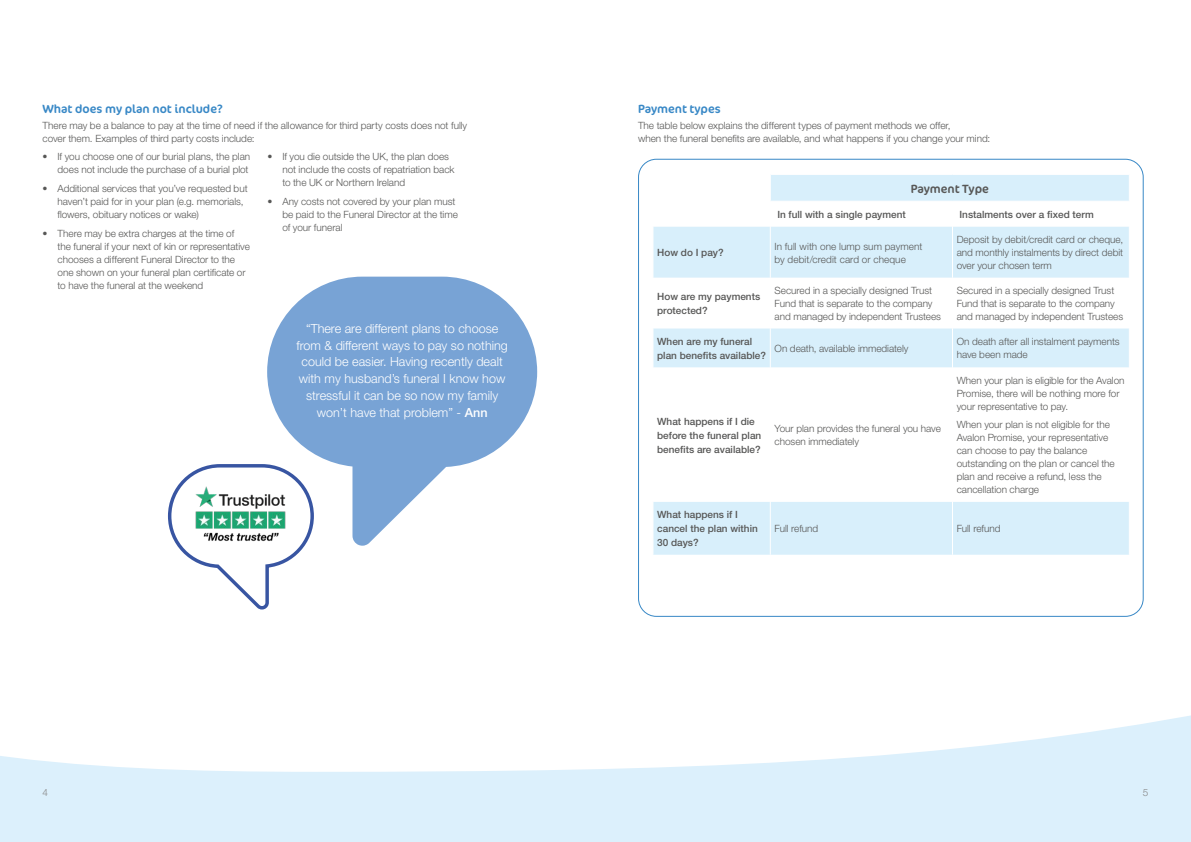
<style>
.page{position:relative;width:1191px;height:842px;background:#fff}
.page>*{position:absolute;margin:0;border:0;box-sizing:border-box;transform-origin:0 0}
.t1{font:300 12.6px/16.8px "Helvetica Neue";color:#fff;text-align:center}
.t2{font:12px "Cocon Pro";color:#3888c6}
.t3{font:12px "Cocon Pro";color:#575756}
.t4{font:300 10px/13px "Helvetica Neue";letter-spacing:-.005em;color:#575756}
.t5{font:500 10px/14px "Helvetica Neue";color:#575756}
.t6{font:300 10px "Helvetica Neue";color:#878787}
.s1{font-weight:500}
</style>
<div class="page">
<svg style="left:0;top:715px;width:1191px;height:127px;fill:#dcf0fc"></svg>
<svg style="left:168px;top:464px;width:137px;height:146px"></svg>
<img style="left:190px;top:483px;width:102px;height:64px">
<svg style="left:653px;top:175px;width:475px;height:380px"></svg>
<hr style="left:652px;top:201px;width:118px;height:1px;background:#fff">
<hr style="left:952px;top:201px;width:177px;height:1px;background:#fff">
<svg style="left:1128px;top:175px;width:1px;height:26px"></svg>
<hr style="left:770px;top:201px;width:182px;height:1px;background:#fff">
<svg style="left:770px;top:175px;width:1px;height:52px"></svg>
<svg style="left:952px;top:202px;width:1px;height:25px"></svg>
<hr style="left:770px;top:227px;width:1px;height:51px;background:#fff">
<hr style="left:952px;top:227px;width:1px;height:51px;background:#fff">
<hr style="left:770px;top:278px;width:1px;height:50px;background:#fff">
<hr style="left:952px;top:278px;width:1px;height:50px;background:#fff">
<hr style="left:770px;top:328px;width:1px;height:39px;background:#fff">
<hr style="left:952px;top:328px;width:1px;height:39px;background:#fff">
<hr style="left:770px;top:367px;width:1px;height:135px;background:#fff">
<hr style="left:952px;top:367px;width:1px;height:135px;background:#fff">
<hr style="left:770px;top:502px;width:1px;height:53px;background:#fff">
<hr style="left:952px;top:502px;width:1px;height:53px;background:#fff">
<svg style="left:267px;top:277px;width:270px;height:269px;fill:#78a3d5"></svg>
<p class="t2" style="left:43px;top:101px;width:182px">What does my plan not include?</p>
<p class="t4" style="left:43px;top:118px;width:426px">There may be a balance to pay at the time of need if the allowance for third party costs does not fully cover them. Examples of third party costs include:</p>
<p class="t4" style="left:43px;top:150px;width:209px;text-align:right">• If you choose one of our burial plans, the plan does not include the purchase of a burial plot</p>
<p class="t4" style="left:58px;top:182px;width:192px;text-indent:-15px">• Additional services that you’ve requested but haven’t paid for in your plan (e.g. memorials, flowers, obituary notices or wake)</p>
<p class="t4" style="left:58px;top:226px;width:194px;text-indent:-15px">• There may be extra charges at the time of the funeral if your next of kin or representative chooses a different Funeral Director to the one shown on your funeral plan certificate or to have the funeral at the weekend</p>
<p class="t4" style="left:282px;top:150px;width:174px;text-indent:-15px">• If you die outside the UK, the plan does not include the costs of repatriation back to the UK or Northern Ireland</p>
<p class="t4" style="left:282px;top:195px;width:177px;text-indent:-15px">• Any costs not covered by your plan must be paid to the Funeral Director at the time of your funeral</p>
<p class="t1" style="left:296px;top:320px;width:213px">“There are different plans to choose from &amp; different ways to pay so nothing could be easier. Having recently dealt with my husband’s funeral I know how stressful it can be so now my family won’t have that problem” - <span class="s1">Ann</span></p>
<p class="t2" style="left:638px;top:101px;width:84px">Payment types</p>
<p class="t4" style="left:638px;top:118px;width:354px">The table below explains the different types of payment methods we offer,<br>when the funeral benefits are available, and what happens if you change your mind:</p>
<p class="t3" style="left:910px;top:181px;width:80px">Payment Type</p>
<p class="t5" style="left:777px;top:207px;width:130px">In full with a single payment</p>
<p class="t5" style="left:959px;top:207px;width:136px">Instalments over a fixed term</p>
<p class="t5" style="left:657px;top:245px;width:68px">How do I pay?</p>
<p class="t4" style="left:774px;top:239px;width:149px">In full with one lump sum payment by debit/credit card or cheque</p>
<p class="t4" style="left:956px;top:233px;width:168px;text-align:justify">Deposit by debit/credit card or cheque, and monthly instalments by direct debit over your chosen term</p>
<p class="t5" style="left:657px;top:289px;width:105px">How are my payments protected?</p>
<p class="t4" style="left:774px;top:284px;width:168px">Secured in a specially designed Trust<br>Fund that is separate to the company and managed by independent Trustees</p>
<p class="t4" style="left:956px;top:284px;width:168px">Secured in a specially designed Trust<br>Fund that is separate to the company and managed by independent Trustees</p>
<p class="t5" style="left:657px;top:334px;width:110px">When are my funeral plan benefits available?</p>
<p class="t4" style="left:774px;top:342px;width:135px">On death, available immediately</p>
<p class="t4" style="left:956px;top:335px;width:164px">On death after all instalment payments have been made</p>
<p class="t5" style="left:657px;top:414px;width:106px">What happens if I die before the funeral plan benefits are available?</p>
<p class="t4" style="left:774px;top:422px;width:168px">Your plan provides the funeral you have chosen immediately</p>
<p class="t4" style="left:956px;top:373px;width:169px">When your plan is eligible for the Avalon<br>Promise, there will be nothing more for your representative to pay.</p>
<p class="t4" style="left:956px;top:418px;width:159px">When your plan is not eligible for the<br>Avalon Promise, your representative can choose to pay the balance outstanding on the plan or cancel the plan and receive a refund, less the cancellation charge</p>
<p class="t5" style="left:657px;top:507px;width:102px">What happens if I cancel the plan within<br>30 days?</p>
<p class="t4" style="left:774px;top:522px;width:45px">Full refund</p>
<p class="t4" style="left:956px;top:522px;width:45px">Full refund</p>
<p class="t6" style="left:43px;top:786px;width:7px">4</p>
<p class="t6" style="left:1142px;top:786px;width:7px">5</p>
</div>
